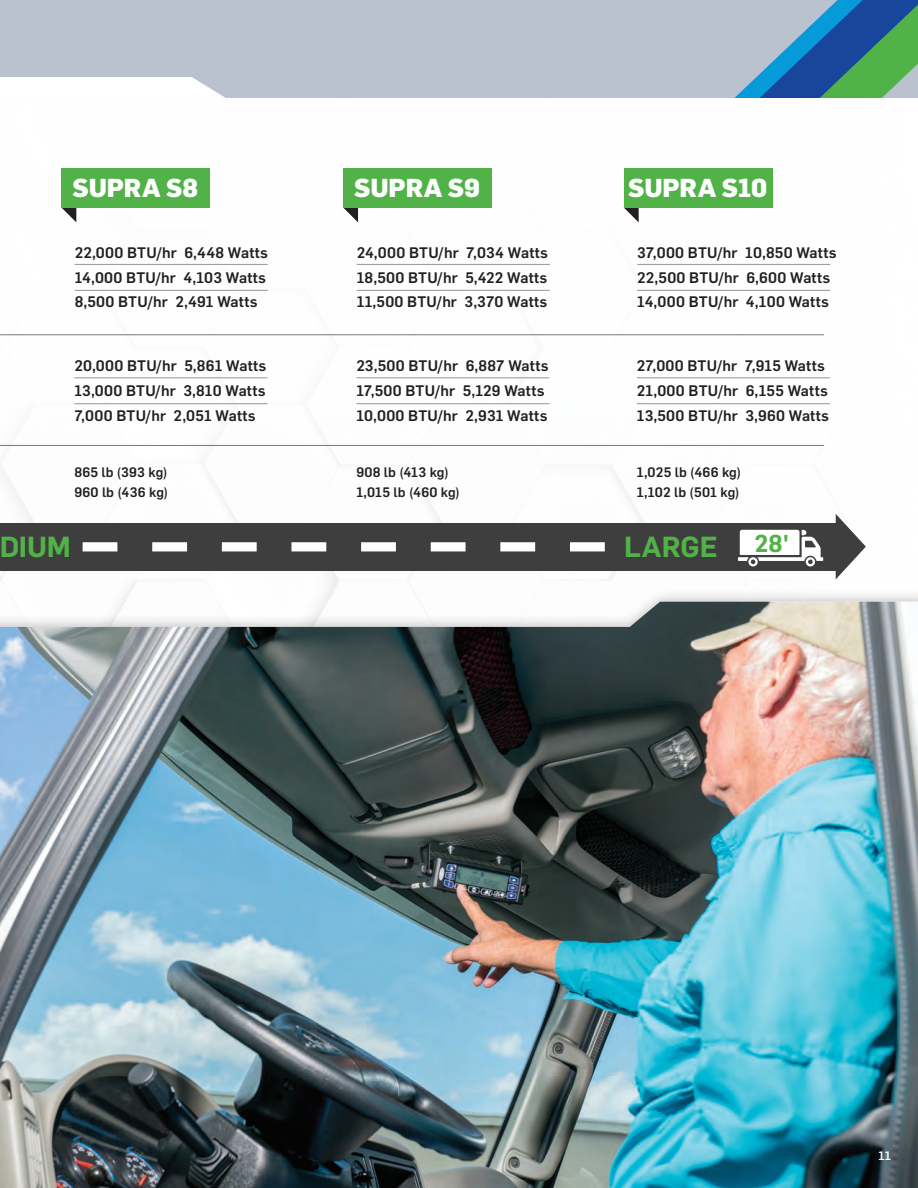
<style>
.page{position:relative;width:918px;height:1188px;background:#fff}
.page>*{position:absolute;margin:0;border:0;box-sizing:border-box;transform-origin:0 0}
.t1{font:600 28.5px "Flama";letter-spacing:-.005em;color:#51b247}
.t2{font:800 25.5px "Flama";letter-spacing:-.005em;color:#fff}
.t3{font:600 24px "Flama";color:#51b247}
.t4{font:500 15px "Flama";letter-spacing:.015em;color:#231f20}
.t5{font:500 13.5px "Flama";letter-spacing:.015em;color:#231f20}
.t6{font:500 12px "Flama";color:#fff}
</style>
<div class="page">
<div style="left:0;top:589px;width:918px;height:599px;background:#231f20;opacity:.3"></div>
<img style="left:0;top:602px;width:918px;height:586px">
<div style="left:0;top:0;width:734px;height:98px;background:#bac2d0"></div>
<svg style="left:734px;top:0;width:184px;height:98px;background:#5590a3"></svg>
<hr style="left:0;top:335px;width:824px;height:1px;background:#76787a">
<hr style="left:0;top:445px;width:824px;height:1px;background:#76787a">
<div style="left:0;top:523px;width:840px;height:48px;background:#3e3e3f"></div>
<svg style="left:836px;top:514px;width:30px;height:65px"></svg>
<svg style="left:83px;top:542px;width:522px;height:9px"></svg>
<svg style="left:738px;top:530px;width:85px;height:36px"></svg>
<hr style="left:75px;top:264px;width:193px;height:1px;background:#939598">
<hr style="left:75px;top:290px;width:193px;height:1px;background:#939598">
<hr style="left:357px;top:264px;width:193px;height:1px;background:#939598">
<hr style="left:357px;top:290px;width:193px;height:1px;background:#939598">
<hr style="left:637px;top:264px;width:193px;height:1px;background:#939598">
<hr style="left:637px;top:290px;width:193px;height:1px;background:#939598">
<svg style="left:62px;top:208px;width:14px;height:14px"></svg>
<div style="left:61px;top:168px;width:149px;height:40px;background:#51b247"></div>
<svg style="left:343px;top:208px;width:15px;height:14px"></svg>
<div style="left:343px;top:168px;width:149px;height:40px;background:#51b247"></div>
<svg style="left:624px;top:208px;width:15px;height:14px"></svg>
<div style="left:624px;top:168px;width:149px;height:40px;background:#51b247"></div>
<hr style="left:74px;top:378px;width:193px;height:1px;background:#939598">
<hr style="left:74px;top:403px;width:193px;height:1px;background:#939598">
<hr style="left:356px;top:378px;width:193px;height:1px;background:#939598">
<hr style="left:356px;top:403px;width:193px;height:1px;background:#939598">
<hr style="left:637px;top:378px;width:193px;height:1px;background:#939598">
<hr style="left:637px;top:403px;width:193px;height:1px;background:#939598">
<p class="t2" style="left:73px;top:170px;width:127px">SUPRA S8</p>
<p class="t2" style="left:354px;top:170px;width:127px">SUPRA S9</p>
<p class="t2" style="left:628px;top:170px;width:141px">SUPRA S10</p>
<p class="t4" style="left:75px;top:242px;width:195px">22,000 BTU/hr 6,448 Watts</p>
<p class="t4" style="left:75px;top:266px;width:193px">14,000 BTU/hr 4,103 Watts</p>
<p class="t4" style="left:75px;top:291px;width:184px">8,500 BTU/hr 2,491 Watts</p>
<p class="t4" style="left:74px;top:355px;width:194px">20,000 BTU/hr 5,861 Watts</p>
<p class="t4" style="left:74px;top:380px;width:193px">13,000 BTU/hr 3,810 Watts</p>
<p class="t4" style="left:74px;top:405px;width:183px">7,000 BTU/hr 2,051 Watts</p>
<p class="t5" style="left:74px;top:463px;width:95px">865 lb (393 kg)</p>
<p class="t5" style="left:74px;top:482px;width:95px">960 lb (436 kg)</p>
<p class="t4" style="left:357px;top:242px;width:193px">24,000 BTU/hr 7,034 Watts</p>
<p class="t4" style="left:357px;top:266px;width:192px">18,500 BTU/hr 5,422 Watts</p>
<p class="t4" style="left:357px;top:291px;width:192px">11,500 BTU/hr 3,370 Watts</p>
<p class="t4" style="left:356px;top:355px;width:194px">23,500 BTU/hr 6,887 Watts</p>
<p class="t4" style="left:356px;top:380px;width:190px">17,500 BTU/hr 5,129 Watts</p>
<p class="t4" style="left:356px;top:405px;width:193px">10,000 BTU/hr 2,931 Watts</p>
<p class="t5" style="left:356px;top:463px;width:94px">908 lb (413 kg)</p>
<p class="t5" style="left:356px;top:482px;width:105px">1,015 lb (460 kg)</p>
<p class="t4" style="left:637px;top:242px;width:201px">37,000 BTU/hr 10,850 Watts</p>
<p class="t4" style="left:637px;top:266px;width:195px">22,500 BTU/hr 6,600 Watts</p>
<p class="t4" style="left:637px;top:291px;width:193px">14,000 BTU/hr 4,100 Watts</p>
<p class="t4" style="left:637px;top:355px;width:190px">27,000 BTU/hr 7,915 Watts</p>
<p class="t4" style="left:637px;top:380px;width:193px">21,000 BTU/hr 6,155 Watts</p>
<p class="t4" style="left:637px;top:405px;width:194px">13,500 BTU/hr 3,960 Watts</p>
<p class="t5" style="left:637px;top:463px;width:106px">1,025 lb (466 kg)</p>
<p class="t5" style="left:637px;top:482px;width:104px">1,102 lb (501 kg)</p>
<h1 class="t1" style="left:-1px;top:526px;width:73px">DIUM</h1>
<p class="t1" style="left:624px;top:526px;width:95px">LARGE</p>
<p class="t3" style="left:755px;top:526px;width:36px">28'</p>
<p class="t6" style="left:879px;top:1147px;width:14px">11</p>
</div>
